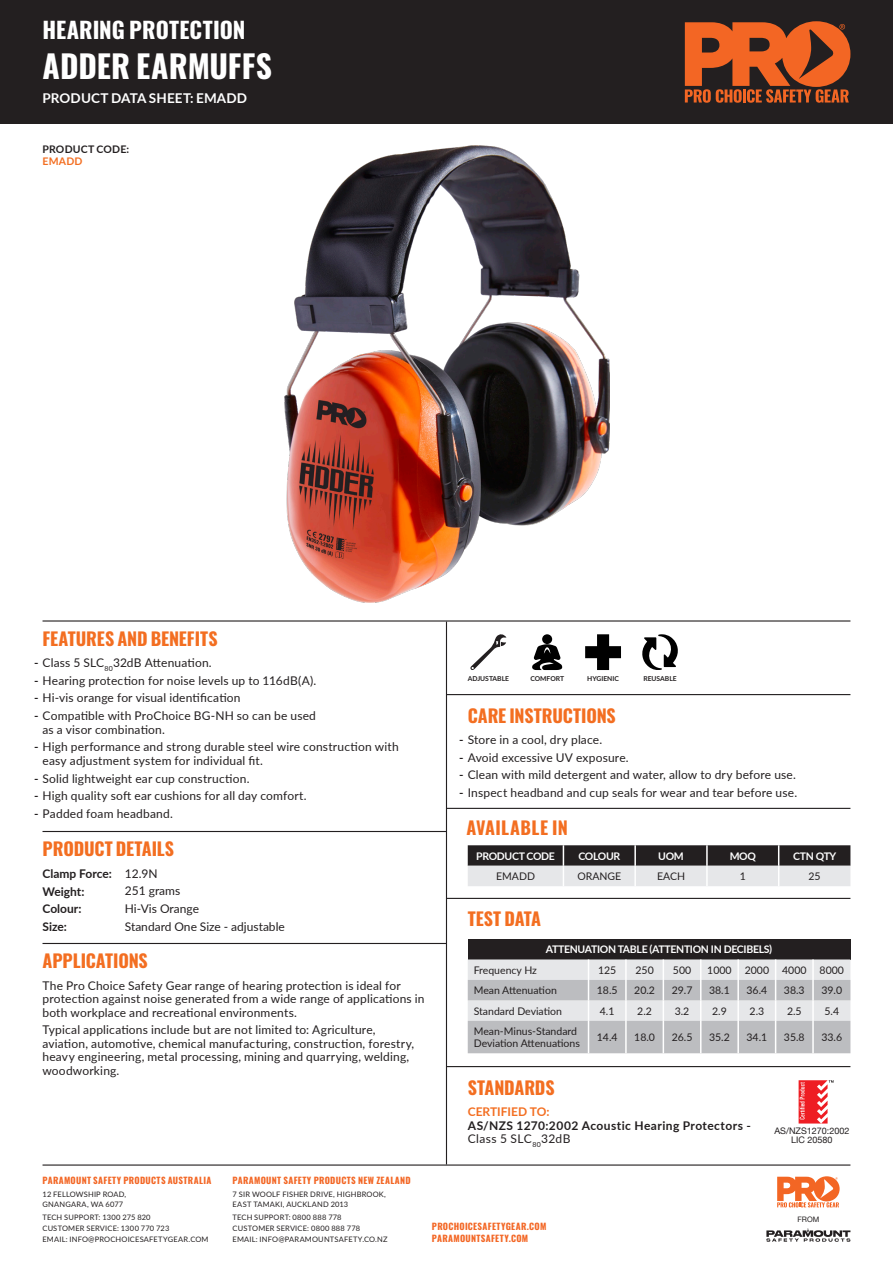
<style>
.page{position:relative;width:893px;height:1263px;background:#fff}
.page>*{position:absolute;margin:0;border:0;box-sizing:border-box;transform-origin:0 0}
.t1{font:700 31.65px "Oswald";letter-spacing:.005em;color:#fff}
.t2{font:700 22.5px "Oswald";letter-spacing:.005em;color:#fff}
.t3{font:700 18px "Oswald";letter-spacing:-.005em;color:#f36e21}
.t4{font:700 18px "Oswald";letter-spacing:.02em;color:#f36e21}
.t5{font:700 13.5px "Lato";letter-spacing:.01em;color:#fff}
.t6{font:12px/13.5px "Lato";letter-spacing:.015em;color:#231f20}
.t7{font:700 12px/13.5px "Lato";letter-spacing:.015em;color:#231f20}
.t8{font:12px "Lato";letter-spacing:-.005em;color:#231f20}
.t9{font:10.5px/12px "Lato";color:#231f20}
.t10{font:700 10.5px "Lato";letter-spacing:-.03em;color:#fff}
.t11{font:700 10.5px/11.7px "Lato";letter-spacing:.02em;color:#231f20}
.t12{font:700 9px/11.2px "Oswald";letter-spacing:.035em;color:#f36624}
.t13{font:9px/9px "Helvetica Neue";color:#231f20;text-align:center}
.t14{font:7.5px/10.8px "Lato";letter-spacing:.025em;color:#231f20}
.t15{font:7.5px "Helvetica Neue";color:#231f20}
.t16{font:700 6.75px "Lato";color:#231f20}
.s1{color:#f36e21}
.s2{font-weight:700}
.s3{font-weight:400}
</style>
<div class="page">
<div style="left:0;top:0;width:893px;height:124px;background:#231f20"></div>
<svg style="left:685px;top:21px;width:165px;height:82px"></svg>
<hr style="left:43px;top:1164px;width:807px;height:1px;background:#231f20">
<svg style="left:777px;top:1176px;width:63px;height:31px"></svg>
<svg style="left:766px;top:1228px;width:84px;height:14px"></svg>
<hr style="left:43px;top:620px;width:807px;height:1px;background:#231f20">
<hr style="left:43px;top:831px;width:403px;height:1px;background:#231f20">
<hr style="left:43px;top:943px;width:403px;height:1px;background:#231f20">
<hr style="left:446px;top:694px;width:404px;height:1px;background:#231f20">
<hr style="left:446px;top:1066px;width:404px;height:1px;background:#231f20">
<hr style="left:446px;top:621px;width:1px;height:543px;background:#231f20">
<svg style="left:470px;top:634px;width:36px;height:36px"></svg>
<svg style="left:532px;top:644px;width:30px;height:26px"></svg>
<div style="left:542px;top:634px;width:10px;height:10px;background:#000;border-radius:50%"></div>
<svg style="left:585px;top:634px;width:36px;height:36px"></svg>
<svg style="left:642px;top:634px;width:36px;height:36px"></svg>
<hr style="left:446px;top:898px;width:404px;height:1px;background:#231f20">
<div style="left:468px;top:939px;width:382px;height:20px;background:#231f20"></div>
<svg style="left:468px;top:959px;width:382px;height:94px;background:#cecfd2"></svg>
<hr style="left:812px;top:1000px;width:2px;height:21px;background:#fff">
<hr style="left:700px;top:1021px;width:1px;height:32px;background:#fff">
<hr style="left:737px;top:1021px;width:2px;height:32px;background:#fff">
<hr style="left:775px;top:1021px;width:1px;height:32px;background:#fff">
<hr style="left:812px;top:1021px;width:2px;height:32px;background:#fff">
<svg style="left:799px;top:1080px;width:35px;height:43px"></svg>
<img style="left:285px;top:145px;width:324px;height:458px">
<hr style="left:446px;top:808px;width:404px;height:1px;background:#231f20">
<svg style="left:468px;top:845px;width:382px;height:41px;background:#878687"></svg>
<p class="t2" style="left:43px;top:19px;width:204px">HEARING PROTECTION</p>
<p class="t1" style="left:43px;top:50px;width:231px">ADDER EARMUFFS</p>
<p class="t5" style="left:43px;top:88px;width:206px">PRODUCT DATA SHEET: EMADD</p>
<p class="t11" style="left:43px;top:143px;width:88px">PRODUCT CODE:<br><span class="s1">EMADD</span></p>
<p class="t3" style="left:43px;top:629px;width:177px">FEATURES AND BENEFITS</p>
<p class="t6" style="left:34px;top:655px;width:179px"><span class="s2">-</span> Class 5 SLC<sub>80</sub>32dB Attenuation.</p>
<p class="t6" style="left:34px;top:673px;width:284px"><span class="s2">-</span> Hearing protection for noise levels up to 116dB(A).</p>
<p class="t6" style="left:34px;top:691px;width:208px"><span class="s2">-</span> Hi-vis orange for visual identification</p>
<p class="t6" style="left:43px;top:708px;width:275px;text-indent:-9px"><span class="s2">-</span> Compatible with ProChoice BG-NH so can be used as a visor combination.</p>
<p class="t6" style="left:43px;top:740px;width:358px;text-indent:-9px"><span class="s2">-</span> High performance and strong durable steel wire construction with easy adjustment system for individual fit.</p>
<p class="t6" style="left:34px;top:771px;width:217px"><span class="s2">-</span> Solid lightweight ear cup construction.</p>
<p class="t6" style="left:34px;top:789px;width:274px"><span class="s2">-</span> High quality soft ear cushions for all day comfort.</p>
<p class="t6" style="left:34px;top:806px;width:140px"><span class="s2">-</span> Padded foam headband.</p>
<p class="t3" style="left:43px;top:840px;width:133px">PRODUCT DETAILS</p>
<p class="t7" style="left:43px;top:866px;width:71px">Clamp Force:</p>
<p class="t7" style="left:43px;top:884px;width:43px">Weight:</p>
<p class="t7" style="left:43px;top:902px;width:40px">Colour:</p>
<p class="t7" style="left:43px;top:919px;width:26px">Size:</p>
<p class="t6" style="left:125px;top:866px;width:34px">12.9N</p>
<p class="t6" style="left:125px;top:884px;width:57px">251 grams</p>
<p class="t8" style="left:125px;top:900px;width:76px">Hi-Vis Orange</p>
<p class="t6" style="left:125px;top:919px;width:162px">Standard One Size - adjustable</p>
<p class="t3" style="left:43px;top:952px;width:107px">APPLICATIONS</p>
<p class="t6" style="left:43px;top:978px;width:384px">The Pro Choice Safety Gear range of hearing protection is ideal for protection against noise generated from a wide range of applications in both workplace and recreational environments.</p>
<p class="t6" style="left:43px;top:1023px;width:373px">Typical applications include but are not limited to: Agriculture, aviation, automotive, chemical manufacturing, construction, forestry, heavy engineering, metal processing, mining and quarrying, welding, woodworking.</p>
<p class="t16" style="left:468px;top:674px;width:43px">ADJUSTABLE</p>
<p class="t16" style="left:530px;top:674px;width:35px">COMFORT</p>
<p class="t16" style="left:587px;top:674px;width:33px">HYGIENIC</p>
<p class="t16" style="left:643px;top:674px;width:35px">REUSABLE</p>
<p class="t3" style="left:468px;top:706px;width:150px">CARE INSTRUCTIONS</p>
<p class="t6" style="left:459px;top:732px;width:144px"><span class="s2">-</span> Store in a cool, dry place.</p>
<p class="t6" style="left:459px;top:750px;width:171px"><span class="s2">-</span> Avoid excessive UV exposure.</p>
<p class="t6" style="left:459px;top:768px;width:338px"><span class="s2">-</span> Clean with mild detergent and water, allow to dry before use.</p>
<p class="t6" style="left:459px;top:785px;width:339px"><span class="s2">-</span> Inspect headband and cup seals for wear and tear before use.</p>
<p class="t4" style="left:467px;top:818px;width:103px">AVAILABLE IN</p>
<p class="t10" style="left:476px;top:848px;width:80px">PRODUCT CODE</p>
<p class="t10" style="left:578px;top:848px;width:43px">COLOUR</p>
<p class="t10" style="left:658px;top:848px;width:27px">UOM</p>
<p class="t10" style="left:730px;top:848px;width:28px">MOQ</p>
<p class="t10" style="left:793px;top:848px;width:45px">CTN QTY</p>
<p class="t9" style="left:496px;top:870px;width:40px">EMADD</p>
<p class="t9" style="left:577px;top:870px;width:45px">ORANGE</p>
<p class="t9" style="left:657px;top:870px;width:30px">EACH</p>
<p class="t9" style="left:740px;top:870px;width:8px">1</p>
<p class="t9" style="left:808px;top:870px;width:14px">25</p>
<p class="t3" style="left:468px;top:909px;width:75px">TEST DATA</p>
<p class="t10" style="left:546px;top:942px;width:228px">ATTENUATION TABLE (ATTENTION IN DECIBELS)</p>
<p class="t9" style="left:474px;top:964px;width:65px">Frequency Hz</p>
<p class="t9" style="left:598px;top:964px;width:20px">125</p>
<p class="t9" style="left:635px;top:964px;width:20px">250</p>
<p class="t9" style="left:673px;top:964px;width:20px">500</p>
<p class="t9" style="left:707px;top:964px;width:26px">1000</p>
<p class="t9" style="left:745px;top:964px;width:26px">2000</p>
<p class="t9" style="left:782px;top:964px;width:26px">4000</p>
<p class="t9" style="left:820px;top:964px;width:26px">8000</p>
<p class="t9" style="left:474px;top:984px;width:85px">Mean Attenuation</p>
<p class="t9" style="left:597px;top:984px;width:22px">18.5</p>
<p class="t9" style="left:634px;top:984px;width:22px">20.2</p>
<p class="t9" style="left:672px;top:984px;width:22px">29.7</p>
<p class="t9" style="left:709px;top:984px;width:22px">38.1</p>
<p class="t9" style="left:746px;top:984px;width:22px">36.4</p>
<p class="t9" style="left:784px;top:984px;width:22px">38.3</p>
<p class="t9" style="left:821px;top:984px;width:22px">39.0</p>
<p class="t9" style="left:474px;top:1004px;width:90px">Standard Deviation</p>
<p class="t9" style="left:600px;top:1004px;width:16px">4.1</p>
<p class="t9" style="left:637px;top:1004px;width:16px">2.2</p>
<p class="t9" style="left:675px;top:1004px;width:16px">3.2</p>
<p class="t9" style="left:712px;top:1004px;width:16px">2.9</p>
<p class="t9" style="left:750px;top:1004px;width:16px">2.3</p>
<p class="t9" style="left:787px;top:1004px;width:16px">2.5</p>
<p class="t9" style="left:824px;top:1004px;width:16px">5.4</p>
<p class="t9" style="left:474px;top:1025px;width:108px">Mean-Minus-Standard<br>Deviation Attenuations</p>
<p class="t9" style="left:597px;top:1031px;width:22px">14.4</p>
<p class="t9" style="left:634px;top:1031px;width:22px">18.0</p>
<p class="t9" style="left:672px;top:1031px;width:22px">26.5</p>
<p class="t9" style="left:709px;top:1031px;width:22px">35.2</p>
<p class="t9" style="left:746px;top:1031px;width:22px">34.1</p>
<p class="t9" style="left:784px;top:1031px;width:22px">35.8</p>
<p class="t9" style="left:821px;top:1031px;width:22px">33.6</p>
<p class="t3" style="left:468px;top:1078px;width:88px">STANDARDS</p>
<p class="t7" style="left:468px;top:1104px;width:285px"><span class="s1">CERTIFIED TO:<br></span>AS/NZS 1270:2002 Acoustic Hearing Protectors -<br><span class="s3">Class 5 SLC</span><sub>80</sub><span class="s3">32dB</span></p>
<p class="t13" style="left:774px;top:1127px;width:77px">AS/NZS1270:2002<br>LIC 20580</p>
<p class="t12" style="left:43px;top:1175px;width:170px">PARAMOUNT SAFETY PRODUCTS AUSTRALIA</p>
<p class="t14" style="left:43px;top:1188px;width:85px">12 FELLOWSHIP ROAD,<br>GNANGARA, WA 6077</p>
<p class="t14" style="left:43px;top:1212px;width:168px">TECH SUPPORT: 1300 275 820<br>CUSTOMER SERVICE: 1300 770 723<br>EMAIL: INFO@PROCHOICESAFETYGEAR.COM</p>
<p class="t15" style="left:797px;top:1213px;width:24px">FROM</p>
<p class="t12" style="left:233px;top:1175px;width:180px">PARAMOUNT SAFETY PRODUCTS NEW ZEALAND</p>
<p class="t14" style="left:233px;top:1188px;width:155px">7 SIR WOOLF FISHER DRIVE, HIGHBROOK,<br>EAST TAMAKI, AUCKLAND 2013</p>
<p class="t14" style="left:233px;top:1212px;width:157px">TECH SUPPORT: 0800 888 778<br>CUSTOMER SERVICE: 0800 888 778<br>EMAIL: INFO@PARAMOUNTSAFETY.CO.NZ</p>
<p class="t12" style="left:432px;top:1222px;width:116px">PROCHOICESAFETYGEAR.COM<br>PARAMOUNTSAFETY.COM</p>
</div>
